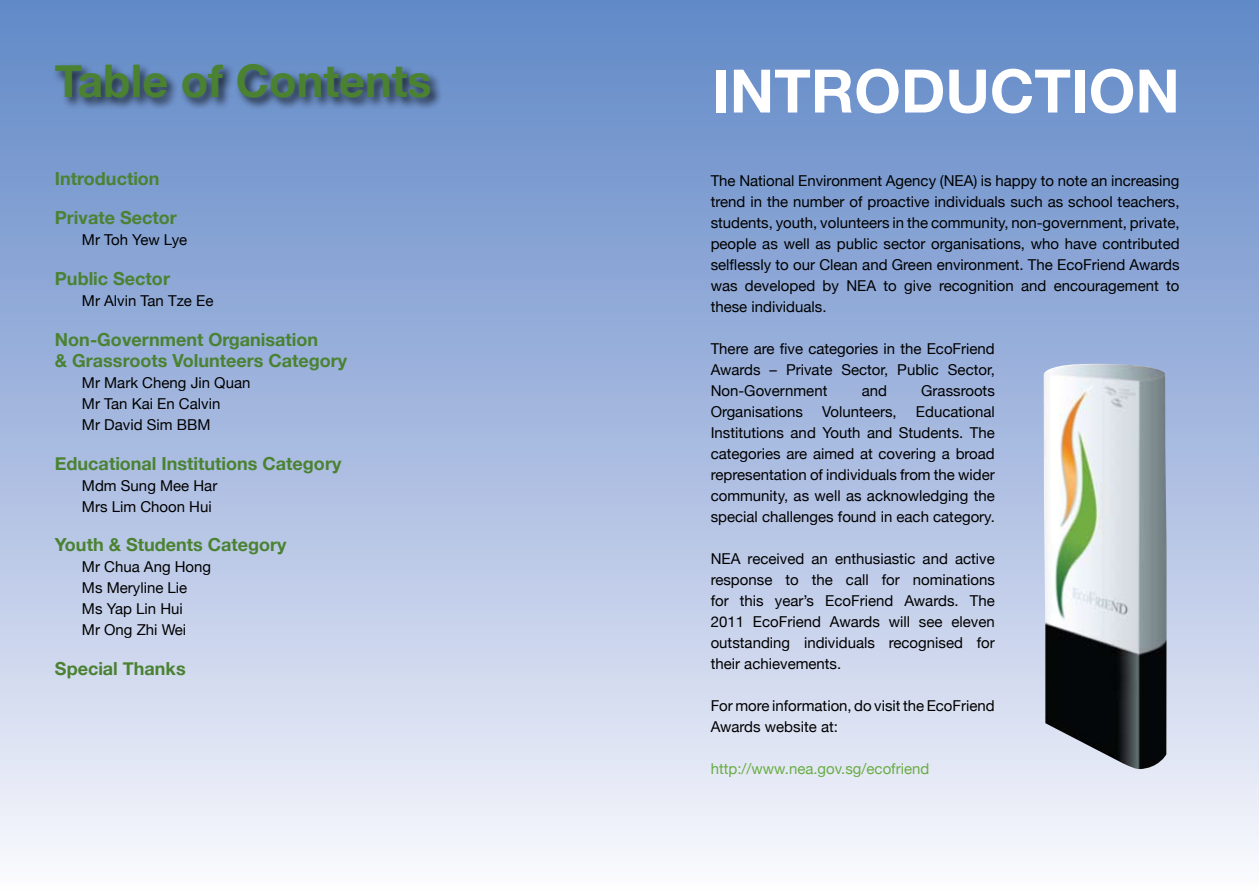
<style>
.page{position:relative;width:1259px;height:893px;background:#fff}
.page>*{position:absolute;margin:0;border:0;box-sizing:border-box;transform-origin:0 0}
.t1{font:700 60px "Helvetica Neue";color:#fff}
.t2{font:700 45px "Helvetica Neue";color:#4a8232}
.t3{font:700 18px/39.6px "Helvetica Neue";color:#4a8232}
.t4{font:15px/21px "Helvetica Neue";color:#000}
.t5{font:15px "Helvetica Neue";color:#68ad45}
</style>
<div class="page">
<div style="left:0;top:0;width:1259px;height:892px;background:linear-gradient(to bottom,#5d85c6,#f8f6fc)"></div>
<div style="left:52px;top:61px;width:391px;height:50px;background:#000;opacity:.75"></div>
<img style="left:1043px;top:364px;width:123px;height:406px">
<h2 class="t2" style="left:55px;top:54px;width:378px">Table of Contents</h2>
<p class="t3" style="left:55px;top:158px;width:123px">Introduction<br>Private Sector</p>
<p class="t4" style="left:82px;top:229px;width:107px">Mr Toh Yew Lye</p>
<p class="t3" style="left:55px;top:258px;width:116px">Public Sector</p>
<p class="t4" style="left:82px;top:290px;width:133px">Mr Alvin Tan Tze Ee</p>
<p class="t3" style="left:55px;top:328px;width:294px;line-height:21.6px">Non-Government Organisation<br>&amp; Grassroots Volunteers Category</p>
<p class="t4" style="left:82px;top:372px;width:170px">Mr Mark Cheng Jin Quan<br>Mr Tan Kai En Calvin<br>Mr David Sim BBM</p>
<p class="t3" style="left:55px;top:443px;width:288px">Educational Institutions Category</p>
<p class="t4" style="left:82px;top:475px;width:137px">Mdm Sung Mee Har<br>Mrs Lim Choon Hui</p>
<p class="t3" style="left:55px;top:525px;width:233px">Youth &amp; Students Category</p>
<p class="t4" style="left:82px;top:556px;width:131px">Mr Chua Ang Hong<br>Ms Meryline Lie<br>Ms Yap Lin Hui<br>Mr Ong Zhi Wei</p>
<p class="t3" style="left:55px;top:648px;width:132px">Special Thanks</p>
<h1 class="t1" style="left:712px;top:54px;width:469px">INTRODUCTION</h1>
<p class="t4" style="left:710px;top:170px;width:470px;text-align:justify">The National Environment Agency (NEA) is happy to note an increasing trend in the number of proactive individuals such as school teachers, students, youth, volunteers in the community, non-government, private, people as well as public sector organisations, who have contributed selflessly to our Clean and Green environment. The EcoFriend Awards was developed by NEA to give recognition and encouragement to these individuals.</p>
<p class="t4" style="left:710px;top:338px;width:286px;text-align:justify">There are five categories in the EcoFriend Awards – Private Sector, Public Sector, Non-Government</p>
<p class="t4" style="left:861px;top:380px;width:27px">and</p>
<p class="t4" style="left:921px;top:380px;width:75px">Grassroots</p>
<p class="t4" style="left:710px;top:401px;width:94px">Organisations</p>
<p class="t4" style="left:822px;top:401px;width:76px">Volunteers,</p>
<p class="t4" style="left:710px;top:401px;width:286px;text-align:justify;text-indent:205px">Educational Institutions and Youth and Students. The categories are aimed at covering a broad representation of individuals from the wider community, as well as acknowledging the special challenges found in each category.</p>
<p class="t4" style="left:710px;top:548px;width:286px;text-align:justify">NEA received an enthusiastic and active response to the call for nominations for this year’s EcoFriend Awards. The 2011 EcoFriend Awards will see eleven outstanding individuals recognised for their achievements.</p>
<p class="t4" style="left:710px;top:695px;width:286px">For more information, do visit the EcoFriend<br>Awards website at:</p>
<p class="t5" style="left:710px;top:759px;width:220px">http://www.nea.gov.sg/ecofriend</p>
</div>
